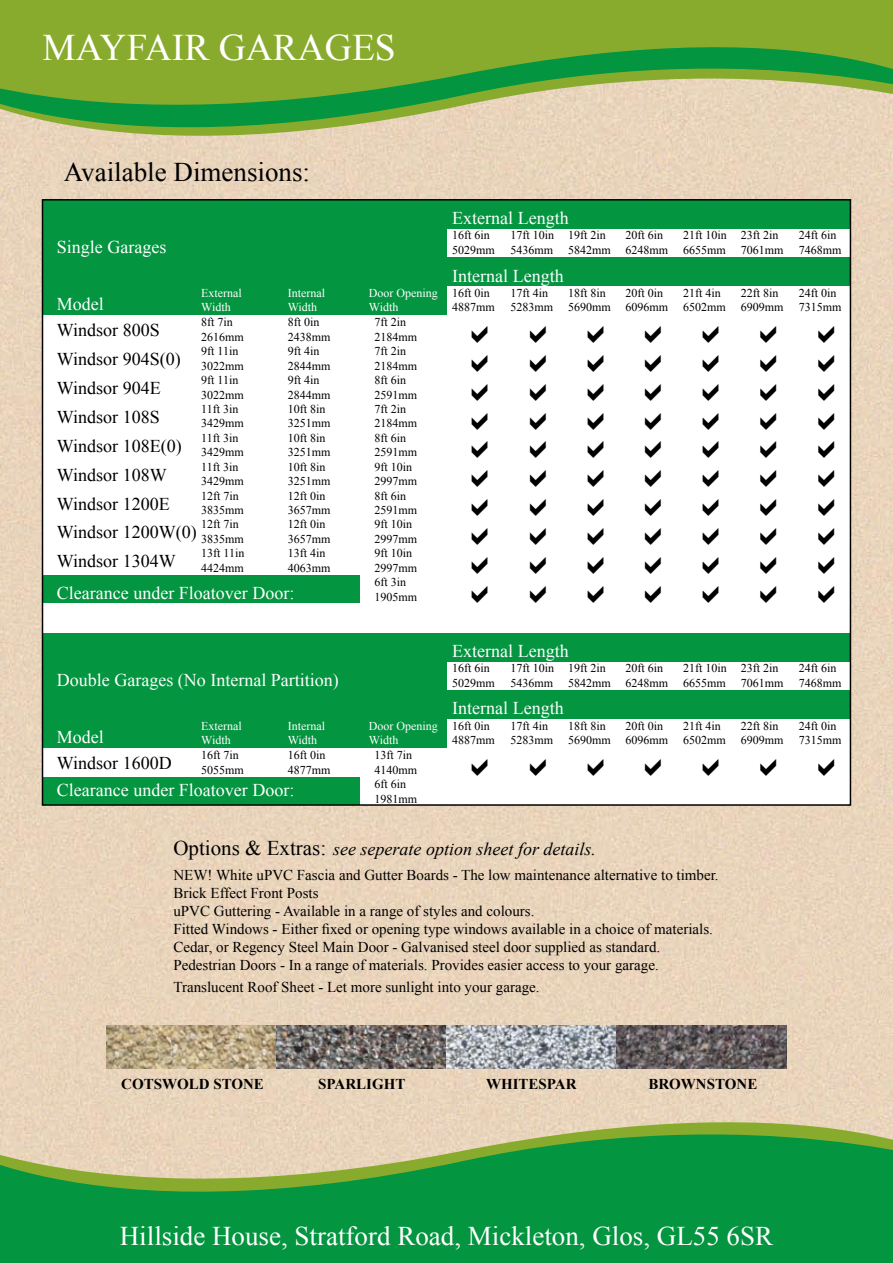
<style>
.page{position:relative;width:893px;height:1263px;background:#fff}
.page>*{position:absolute;margin:0;border:0;box-sizing:border-box;transform-origin:0 0}
.t1{font:37.5px "Times New Roman";color:#fff}
.t2{font:27px "Times New Roman";color:#fff}
.t3{font:27px "Times New Roman";color:#000}
.t4{font:18px "Times New Roman";color:#fff}
.t5{font:18px/28.8px "Times New Roman";color:#000}
.t6{font:italic 18px "Times New Roman";color:#000}
.t7{font:15px/18px "Times New Roman";color:#000}
.t8{font:700 15px "Times New Roman";color:#000}
.t9{font:12px/14.4px "Times New Roman";color:#000}
.t10{font:12px/14.4px "Times New Roman";color:#fff}
.s1{font-style:normal;font-size:21px}
</style>
<div class="page">
<img style="left:0;top:136px;width:893px;height:984px">
<div style="left:43px;top:208px;width:807px;height:597px;background:#fff"></div>
<div style="left:0;top:1192px;width:893px;height:71px;background:#03953f"></div>
<svg style="left:0;top:1120px;width:893px;height:72px;background:#7bb371"></svg>
<div style="left:0;top:0;width:893px;height:47px;background:#88ab2e"></div>
<svg style="left:0;top:47px;width:893px;height:89px;background:#88b360"></svg>
<div style="left:43px;top:200px;width:807px;height:29px;background:#03953f"></div>
<div style="left:43px;top:257px;width:807px;height:29px;background:#03953f"></div>
<div style="left:43px;top:229px;width:403px;height:28px;background:#03953f"></div>
<div style="left:43px;top:286px;width:403px;height:29px;background:#03953f"></div>
<div style="left:43px;top:575px;width:316px;height:28px;background:#03953f"></div>
<div style="left:43px;top:633px;width:807px;height:28px;background:#03953f"></div>
<div style="left:43px;top:661px;width:403px;height:29px;background:#03953f"></div>
<div style="left:43px;top:690px;width:807px;height:29px;background:#03953f"></div>
<div style="left:43px;top:719px;width:403px;height:29px;background:#03953f"></div>
<div style="left:43px;top:777px;width:316px;height:28px;background:#03953f"></div>
<img style="left:106px;top:1026px;width:170px;height:42px">
<svg style="left:276px;top:1026px;width:170px;height:42px;background:#75706d"></svg>
<svg style="left:446px;top:1026px;width:170px;height:42px;background:#a6abb2"></svg>
<svg style="left:616px;top:1026px;width:170px;height:42px;background:#645d5f"></svg>
<h1 class="t1" style="left:43px;top:23px;width:355px">MAYFAIR GARAGES</h1>
<h2 class="t3" style="left:64px;top:154px;width:248px">Available Dimensions:</h2>
<h3 class="t4" style="left:57px;top:235px;width:111px">Single Garages</h3>
<h3 class="t4" style="left:452px;top:206px;width:118px">External Length</h3>
<p class="t9" style="left:452px;top:228px;width:44px">16ft 6in<br>5029mm</p>
<p class="t9" style="left:510px;top:228px;width:45px">17ft 10in<br>5436mm</p>
<p class="t9" style="left:568px;top:228px;width:44px">19ft 2in<br>5842mm</p>
<p class="t9" style="left:625px;top:228px;width:44px">20ft 6in<br>6248mm</p>
<p class="t9" style="left:683px;top:228px;width:45px">21ft 10in<br>6655mm</p>
<p class="t9" style="left:799px;top:228px;width:44px">24ft 6in<br>7468mm</p>
<p class="t9" style="left:741px;top:228px;width:44px">23ft 2in<br>7061mm</p>
<h3 class="t4" style="left:452px;top:263px;width:113px">Internal Length</h3>
<h3 class="t4" style="left:57px;top:292px;width:48px">Model</h3>
<p class="t10" style="left:201px;top:286px;width:42px">External<br>Width</p>
<p class="t9" style="left:452px;top:286px;width:44px">16ft 0in<br>4887mm</p>
<p class="t9" style="left:510px;top:286px;width:44px">17ft 4in<br>5283mm</p>
<p class="t9" style="left:568px;top:286px;width:44px">18ft 8in<br>5690mm</p>
<p class="t9" style="left:625px;top:286px;width:44px">20ft 0in<br>6096mm</p>
<p class="t9" style="left:683px;top:286px;width:44px">21ft 4in<br>6502mm</p>
<p class="t9" style="left:799px;top:286px;width:44px">24ft 0in<br>7315mm</p>
<p class="t9" style="left:741px;top:286px;width:44px">22ft 8in<br>6909mm</p>
<p class="t10" style="left:288px;top:286px;width:39px">Internal<br>Width</p>
<p class="t10" style="left:369px;top:286px;width:70px">Door Opening<br>Width</p>
<h3 class="t5" style="left:57px;top:316px;width:104px">Windsor 800S</h3>
<p class="t9" style="left:201px;top:315px;width:44px">8ft 7in<br>2616mm</p>
<p class="t9" style="left:288px;top:315px;width:44px">8ft 0in<br>2438mm</p>
<p class="t9" style="left:374px;top:315px;width:44px">7ft 2in<br>2184mm</p>
<p class="t9" style="left:201px;top:344px;width:44px">9ft 11in<br>3022mm</p>
<p class="t9" style="left:288px;top:344px;width:44px">9ft 4in<br>2844mm</p>
<p class="t9" style="left:374px;top:344px;width:44px">7ft 2in<br>2184mm</p>
<p class="t9" style="left:201px;top:373px;width:44px">9ft 11in<br>3022mm</p>
<p class="t9" style="left:288px;top:373px;width:44px">9ft 4in<br>2844mm</p>
<p class="t9" style="left:374px;top:373px;width:44px">8ft 6in<br>2591mm</p>
<p class="t9" style="left:201px;top:402px;width:44px">11ft 3in<br>3429mm</p>
<p class="t9" style="left:288px;top:402px;width:44px">10ft 8in<br>3251mm</p>
<p class="t9" style="left:374px;top:402px;width:44px">7ft 2in<br>2184mm</p>
<p class="t9" style="left:201px;top:430px;width:44px">11ft 3in<br>3429mm</p>
<p class="t9" style="left:288px;top:430px;width:44px">10ft 8in<br>3251mm</p>
<p class="t9" style="left:374px;top:430px;width:44px">8ft 6in<br>2591mm</p>
<p class="t9" style="left:201px;top:459px;width:44px">11ft 3in<br>3429mm</p>
<p class="t9" style="left:288px;top:459px;width:44px">10ft 8in<br>3251mm</p>
<p class="t9" style="left:374px;top:459px;width:44px">9ft 10in<br>2997mm</p>
<p class="t9" style="left:201px;top:488px;width:44px">12ft 7in<br>3835mm</p>
<p class="t9" style="left:288px;top:488px;width:44px">12ft 0in<br>3657mm</p>
<p class="t9" style="left:374px;top:488px;width:44px">8ft 6in<br>2591mm</p>
<p class="t9" style="left:201px;top:517px;width:44px">12ft 7in<br>3835mm</p>
<p class="t9" style="left:288px;top:517px;width:44px">12ft 0in<br>3657mm</p>
<p class="t9" style="left:374px;top:517px;width:44px">9ft 10in<br>2997mm</p>
<p class="t9" style="left:201px;top:546px;width:45px">13ft 11in<br>4424mm</p>
<p class="t9" style="left:288px;top:546px;width:44px">13ft 4in<br>4063mm</p>
<p class="t9" style="left:374px;top:546px;width:44px">9ft 10in<br>2997mm<br>6ft 3in<br>1905mm</p>
<h3 class="t5" style="left:57px;top:344px;width:141px">Windsor 904S(0)<br>Windsor 904E<br>Windsor 108S<br>Windsor 108E(0)<br>Windsor 108W<br>Windsor 1200E<br>Windsor 1200W(0)<br>Windsor 1304W</h3>
<h3 class="t4" style="left:57px;top:581px;width:239px">Clearance under Floatover Door:</h3>
<h3 class="t4" style="left:57px;top:667px;width:283px">Double Garages (No Internal Partition)</h3>
<h3 class="t4" style="left:452px;top:638px;width:118px">External Length</h3>
<p class="t9" style="left:452px;top:661px;width:44px">16ft 6in<br>5029mm</p>
<p class="t9" style="left:510px;top:661px;width:45px">17ft 10in<br>5436mm</p>
<p class="t9" style="left:568px;top:661px;width:44px">19ft 2in<br>5842mm</p>
<p class="t9" style="left:625px;top:661px;width:44px">20ft 6in<br>6248mm</p>
<p class="t9" style="left:683px;top:661px;width:45px">21ft 10in<br>6655mm</p>
<p class="t9" style="left:799px;top:661px;width:44px">24ft 6in<br>7468mm</p>
<p class="t9" style="left:741px;top:661px;width:44px">23ft 2in<br>7061mm</p>
<h3 class="t4" style="left:452px;top:696px;width:113px">Internal Length</h3>
<h3 class="t4" style="left:57px;top:725px;width:48px">Model</h3>
<p class="t10" style="left:201px;top:718px;width:42px">External<br>Width</p>
<p class="t9" style="left:452px;top:718px;width:44px">16ft 0in<br>4887mm</p>
<p class="t9" style="left:510px;top:718px;width:44px">17ft 4in<br>5283mm</p>
<p class="t9" style="left:568px;top:718px;width:44px">18ft 8in<br>5690mm</p>
<p class="t9" style="left:625px;top:718px;width:44px">20ft 0in<br>6096mm</p>
<p class="t9" style="left:683px;top:718px;width:44px">21ft 4in<br>6502mm</p>
<p class="t9" style="left:799px;top:718px;width:44px">24ft 0in<br>7315mm</p>
<p class="t9" style="left:741px;top:718px;width:44px">22ft 8in<br>6909mm</p>
<p class="t10" style="left:288px;top:718px;width:39px">Internal<br>Width</p>
<p class="t10" style="left:369px;top:718px;width:70px">Door Opening<br>Width</p>
<h3 class="t5" style="left:57px;top:748px;width:116px">Windsor 1600D</h3>
<p class="t9" style="left:201px;top:748px;width:44px">16ft 7in<br>5055mm</p>
<p class="t9" style="left:288px;top:748px;width:44px">16ft 0in<br>4877mm</p>
<p class="t9" style="left:374px;top:748px;width:44px">13ft 7in<br>4140mm</p>
<h3 class="t4" style="left:57px;top:778px;width:239px">Clearance under Floatover Door:</h3>
<p class="t9" style="left:374px;top:777px;width:44px">6ft 6in<br>1981mm</p>
<h3 class="t6" style="left:173px;top:837px;width:424px"><span class="s1">Options &amp; Extras:</span> see seperate option sheet for details.</h3>
<p class="t7" style="left:173px;top:866px;width:547px">NEW! White uPVC Fascia and Gutter Boards - The low maintenance alternative to timber.<br>Brick Effect Front Posts<br>uPVC Guttering - Available in a range of styles and colours.<br>Fitted Windows - Either fixed or opening type windows available in a choice of materials.<br>Cedar, or Regency Steel Main Door - Galvanised steel door supplied as standard.<br>Pedestrian Doors - In a range of materials. Provides easier access to your garage.</p>
<p class="t7" style="left:173px;top:977px;width:368px">Translucent Roof Sheet - Let more sunlight into your garage.</p>
<p class="t8" style="left:121px;top:1074px;width:144px">COTSWOLD STONE</p>
<p class="t8" style="left:318px;top:1074px;width:89px">SPARLIGHT</p>
<p class="t8" style="left:486px;top:1074px;width:92px">WHITESPAR</p>
<p class="t8" style="left:648px;top:1074px;width:110px">BROWNSTONE</p>
<h2 class="t2" style="left:120px;top:1218px;width:655px">Hillside House, Stratford Road, Mickleton, Glos, GL55 6SR</h2>
</div>
